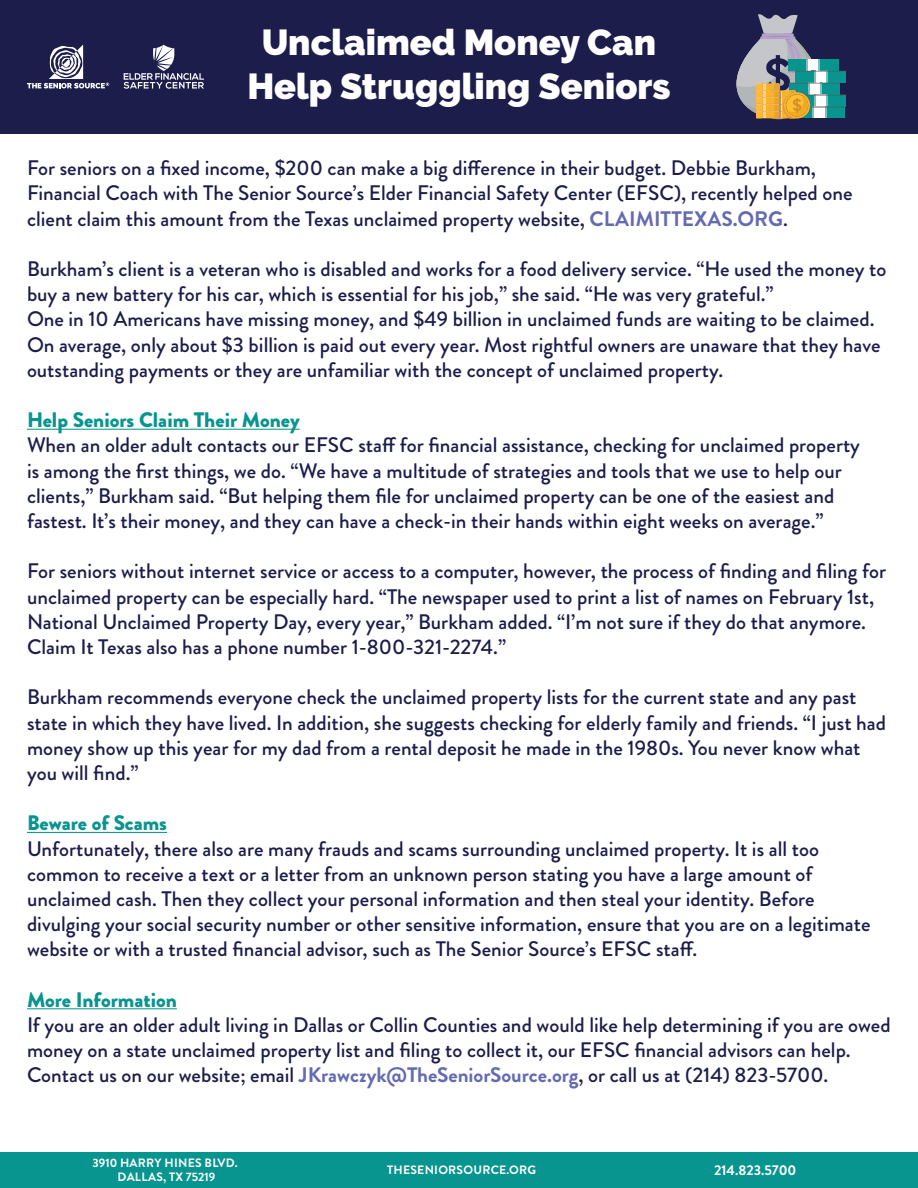
<style>
.page{position:relative;width:918px;height:1188px;background:#fff}
.page>*{position:absolute;margin:0;border:0;box-sizing:border-box;transform-origin:0 0}
.t1{font:900 36px/43.2px "Raleway";color:#fff;text-align:center}
.t2{font:500 21px/25.2px "Brandon Grotesque";color:#1c1d4b}
.t3{font:900 21px "Brandon Grotesque";color:#08958f}
.t4{font:700 14.1px "Brandon Grotesque";color:#fff}
.t5{font:700 12.15px/14.5px "Brandon Grotesque";letter-spacing:.02em;color:#fff;text-align:center}
.s1{font-weight:700;color:#646bb1}
</style>
<div class="page">
<hr style="left:27px;top:429px;width:273px;height:1px;background:#08958f">
<hr style="left:27px;top:832px;width:140px;height:1px;background:#08958f">
<hr style="left:27px;top:1008px;width:150px;height:1px;background:#08958f">
<div style="left:0;top:1152px;width:918px;height:36px;background:#08958f"></div>
<div style="left:0;top:0;width:918px;height:133px;background:#1c1d4b"></div>
<svg style="left:27px;top:45px;width:82px;height:43px"></svg>
<svg style="left:124px;top:45px;width:80px;height:44px"></svg>
<svg style="left:736px;top:14px;width:110px;height:105px"></svg>
<h1 class="t1" style="left:248px;top:21px;width:424px">Unclaimed Money Can<br>Help Struggling Seniors</h1>
<p class="t2" style="left:27px;top:156px;width:827px">For seniors on a fixed income, $200 can make a big difference in their budget. Debbie Burkham,<br>Financial Coach with The Senior Source’s Elder Financial Safety Center (EFSC), recently helped one client claim this amount from the Texas unclaimed property website, <span class="s1">CLAIMITTEXAS.ORG</span>.</p>
<p class="t2" style="left:27px;top:256px;width:861px">Burkham’s client is a veteran who is disabled and works for a food delivery service. “He used the money to buy a new battery for his car, which is essential for his job,” she said. “He was very grateful.”<br>One in 10 Americans have missing money, and $49 billion in unclaimed funds are waiting to be claimed.<br>On average, only about $3 billion is paid out every year. Most rightful owners are unaware that they have outstanding payments or they are unfamiliar with the concept of unclaimed property.</p>
<p class="t3" style="left:27px;top:405px;width:274px">Help Seniors Claim Their Money</p>
<p class="t2" style="left:27px;top:433px;width:835px">When an older adult contacts our EFSC staff for financial assistance, checking for unclaimed property is among the first things, we do. “We have a multitude of strategies and tools that we use to help our clients,” Burkham said. “But helping them file for unclaimed property can be one of the easiest and fastest. It’s their money, and they can have a check-in their hands within eight weeks on average.”</p>
<p class="t2" style="left:27px;top:559px;width:861px">For seniors without internet service or access to a computer, however, the process of finding and filing for unclaimed property can be especially hard. “The newspaper used to print a list of names on February 1st, National Unclaimed Property Day, every year,” Burkham added. “I’m not sure if they do that anymore.<br>Claim It Texas also has a phone number 1-800-321-2274.”</p>
<p class="t2" style="left:27px;top:685px;width:861px">Burkham recommends everyone check the unclaimed property lists for the current state and any past state in which they have lived. In addition, she suggests checking for elderly family and friends. “I just had money show up this year for my dad from a rental deposit he made in the 1980s. You never know what you will find.”</p>
<p class="t3" style="left:27px;top:808px;width:142px">Beware of Scams</p>
<p class="t2" style="left:27px;top:836px;width:845px">Unfortunately, there also are many frauds and scams surrounding unclaimed property. It is all too common to receive a text or a letter from an unknown person stating you have a large amount of unclaimed cash. Then they collect your personal information and then steal your identity. Before divulging your social security number or other sensitive information, ensure that you are on a legitimate website or with a trusted financial advisor, such as The Senior Source’s EFSC staff.</p>
<p class="t3" style="left:27px;top:985px;width:151px">More Information</p>
<p class="t2" style="left:27px;top:1012px;width:865px">If you are an older adult living in Dallas or Collin Counties and would like help determining if you are owed money on a state unclaimed property list and filing to collect it, our EFSC financial advisors can help.<br>Contact us on our website; email <span class="s1">JKrawczyk@TheSeniorSource.org</span>, or call us at (214) 823-5700.</p>
<p class="t5" style="left:93px;top:1155px;width:147px">3910 HARRY HINES BLVD.<br>DALLAS, TX 75219</p>
<p class="t5" style="left:387px;top:1162px;width:150px">THESENIORSOURCE.ORG</p>
<p class="t4" style="left:714px;top:1160px;width:84px">214.823.5700</p>
</div>
